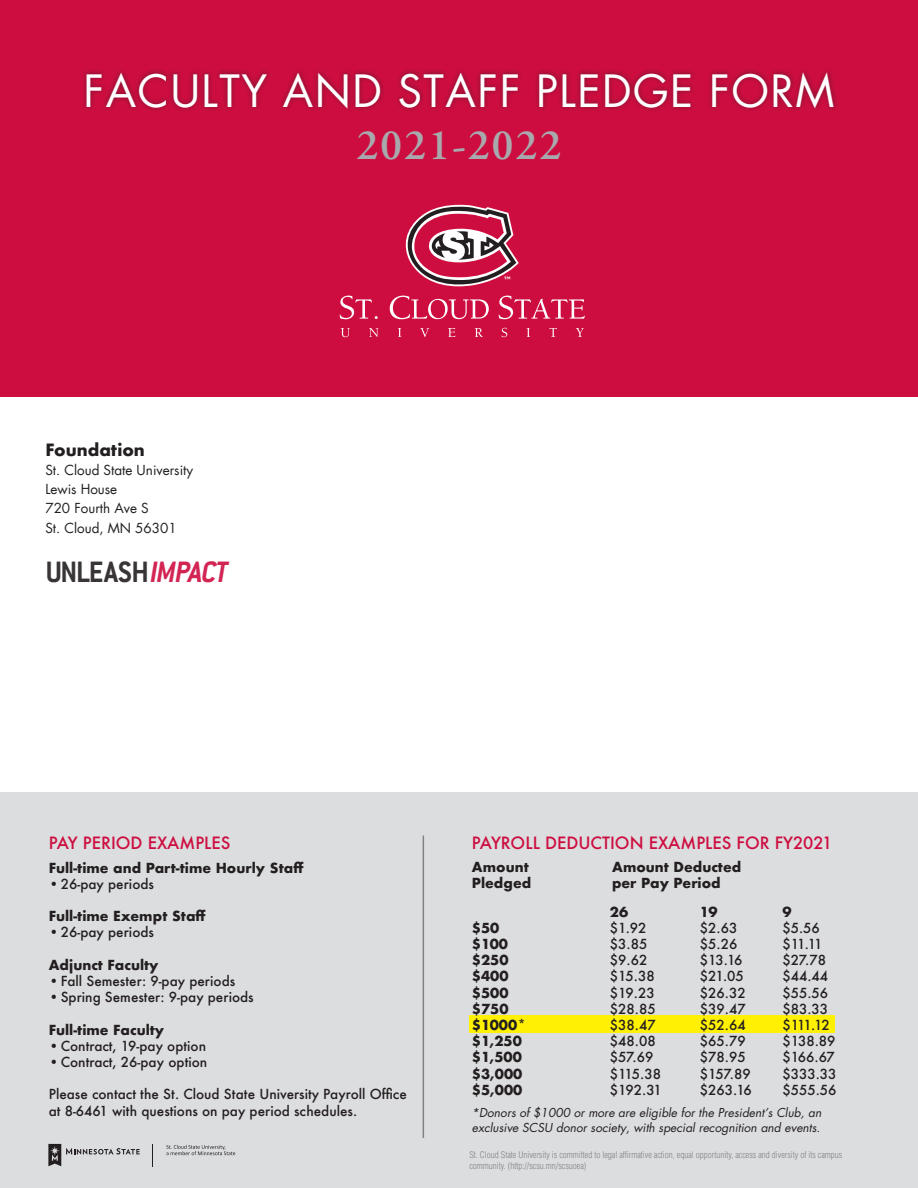
<style>
.page{position:relative;width:918px;height:1188px;background:#fff}
.page>*{position:absolute;margin:0;border:0;box-sizing:border-box;transform-origin:0 0}
.t1{font:43.5px "Futura";letter-spacing:.035em;color:#fff}
.t2{font:600 43.5px "Adobe Garamond Pro";letter-spacing:.04em;color:#a8a9ad}
.t3{font:700 32.4px "Conduit ITC";letter-spacing:-.025em;color:#231f20;scale:.95 1}
.t4{font:500 16.5px "Futura";color:#cd0d40}
.t5{font:700 16.5px "Futura";color:#231f20}
.t6{font:500 13.5px "Futura";color:#231f20}
.t7{font:700 13.5px "Futura";color:#231f20}
.t8{font:13.5px "Futura";color:#231f20}
.t9{font:italic 12px/14.4px "Futura";color:#231f20}
.t10{font:300 condensed 9px/10.8px "Helvetica";color:#808285}
.s1{font-style:italic;color:#cd0d40}
</style>
<div class="page">
<div style="left:0;top:0;width:918px;height:396px;background:#cd0d40"></div>
<svg style="left:405px;top:205px;width:114px;height:81px"></svg>
<svg style="left:340px;top:296px;width:38px;height:23px"></svg>
<svg style="left:390px;top:296px;width:99px;height:23px"></svg>
<svg style="left:499px;top:296px;width:86px;height:23px"></svg>
<svg style="left:341px;top:328px;width:9px;height:9px"></svg>
<svg style="left:369px;top:328px;width:9px;height:9px"></svg>
<svg style="left:398px;top:328px;width:3px;height:9px"></svg>
<svg style="left:420px;top:328px;width:9px;height:9px"></svg>
<svg style="left:448px;top:328px;width:7px;height:9px"></svg>
<svg style="left:475px;top:328px;width:8px;height:9px"></svg>
<svg style="left:502px;top:328px;width:5px;height:9px"></svg>
<svg style="left:527px;top:328px;width:3px;height:9px"></svg>
<svg style="left:549px;top:328px;width:8px;height:9px"></svg>
<svg style="left:576px;top:328px;width:8px;height:9px"></svg>
<div style="left:0;top:792px;width:918px;height:396px;background:#dcdddf"></div>
<div style="left:469px;top:1015px;width:366px;height:18px;background:#fff101"></div>
<hr style="left:423px;top:836px;width:1px;height:302px;background:#808285">
<div style="left:81px;top:66px;width:759px;height:48px;background:#231f20;opacity:.4"></div>
<svg style="left:48px;top:1144px;width:92px;height:22px"></svg>
<svg style="left:166px;top:1145px;width:69px;height:10px"></svg>
<p class="t1" style="left:84px;top:63px;width:752px">FACULTY AND STAFF PLEDGE FORM</p>
<p class="t5" style="left:45px;top:438px;width:101px">Foundation</p>
<p class="t8" style="left:45px;top:461px;width:149px">St. Cloud State University</p>
<p class="t8" style="left:45px;top:481px;width:73px">Lewis House</p>
<p class="t8" style="left:45px;top:500px;width:105px">720 Fourth Ave S</p>
<p class="t8" style="left:45px;top:519px;width:133px">St. Cloud, MN 56301</p>
<h2 class="t3" style="left:45px;top:553px;width:194px">UNLEASH<span class="s1">IMPACT</span></h2>
<p class="t2" style="left:356px;top:120px;width:207px">2021-2022</p>
<p class="t4" style="left:49px;top:832px;width:183px">PAY PERIOD EXAMPLES</p>
<p class="t7" style="left:49px;top:858px;width:256px">Full-time and Part-time Hourly Staff</p>
<p class="t6" style="left:49px;top:874px;width:107px">•26-pay periods</p>
<p class="t7" style="left:49px;top:906px;width:158px">Full-time Exempt Staff</p>
<p class="t6" style="left:49px;top:923px;width:107px">•26-pay periods</p>
<p class="t7" style="left:49px;top:955px;width:111px">Adjunct Faculty</p>
<p class="t6" style="left:49px;top:972px;width:188px">•Fall Semester: 9-pay periods</p>
<p class="t6" style="left:49px;top:988px;width:207px">•Spring Semester: 9-pay periods</p>
<p class="t7" style="left:49px;top:1020px;width:117px">Full-time Faculty</p>
<p class="t6" style="left:49px;top:1036px;width:159px">•Contract, 19-pay option</p>
<p class="t6" style="left:49px;top:1053px;width:160px">•Contract, 26-pay option</p>
<p class="t6" style="left:49px;top:1085px;width:360px">Please contact the St. Cloud State University Payroll Office</p>
<p class="t6" style="left:49px;top:1101px;width:310px">at 8-6461 with questions on pay period schedules.</p>
<p class="t4" style="left:472px;top:832px;width:362px">PAYROLL DEDUCTION EXAMPLES FOR FY2021</p>
<p class="t7" style="left:472px;top:857px;width:58px">Amount</p>
<p class="t7" style="left:612px;top:857px;width:131px">Amount Deducted</p>
<p class="t7" style="left:472px;top:873px;width:61px">Pledged</p>
<p class="t7" style="left:612px;top:873px;width:110px">per Pay Period</p>
<p class="t7" style="left:610px;top:902px;width:20px">26</p>
<p class="t7" style="left:700px;top:902px;width:19px">19</p>
<p class="t7" style="left:782px;top:902px;width:11px">9</p>
<p class="t7" style="left:472px;top:918px;width:29px">$50</p>
<p class="t6" style="left:610px;top:919px;width:38px">$1.92</p>
<p class="t6" style="left:700px;top:919px;width:39px">$2.63</p>
<p class="t6" style="left:782px;top:919px;width:39px">$5.56</p>
<p class="t7" style="left:472px;top:934px;width:38px">$100</p>
<p class="t6" style="left:610px;top:935px;width:39px">$3.85</p>
<p class="t6" style="left:700px;top:935px;width:39px">$5.26</p>
<p class="t6" style="left:782px;top:935px;width:42px">$11.11</p>
<p class="t7" style="left:472px;top:950px;width:38px">$250</p>
<p class="t6" style="left:610px;top:951px;width:39px">$9.62</p>
<p class="t6" style="left:700px;top:951px;width:44px">$13.16</p>
<p class="t6" style="left:782px;top:951px;width:45px">$27.78</p>
<p class="t7" style="left:472px;top:967px;width:38px">$400</p>
<p class="t6" style="left:610px;top:967px;width:46px">$15.38</p>
<p class="t6" style="left:700px;top:967px;width:45px">$21.05</p>
<p class="t6" style="left:782px;top:967px;width:47px">$44.44</p>
<p class="t7" style="left:472px;top:983px;width:38px">$500</p>
<p class="t6" style="left:610px;top:983px;width:46px">$19.23</p>
<p class="t6" style="left:700px;top:983px;width:47px">$26.32</p>
<p class="t6" style="left:782px;top:983px;width:47px">$55.56</p>
<p class="t7" style="left:472px;top:999px;width:38px">$750</p>
<p class="t6" style="left:610px;top:1000px;width:47px">$28.85</p>
<p class="t6" style="left:700px;top:1000px;width:47px">$39.47</p>
<p class="t6" style="left:782px;top:1000px;width:47px">$83.33</p>
<p class="t7" style="left:472px;top:1015px;width:56px">$1000*</p>
<p class="t6" style="left:610px;top:1016px;width:47px">$38.47</p>
<p class="t6" style="left:700px;top:1016px;width:47px">$52.64</p>
<p class="t6" style="left:782px;top:1016px;width:49px">$111.12</p>
<p class="t7" style="left:472px;top:1031px;width:52px">$1,250</p>
<p class="t6" style="left:610px;top:1032px;width:47px">$48.08</p>
<p class="t6" style="left:700px;top:1032px;width:47px">$65.79</p>
<p class="t6" style="left:782px;top:1032px;width:55px">$138.89</p>
<p class="t7" style="left:472px;top:1048px;width:52px">$1,500</p>
<p class="t6" style="left:610px;top:1048px;width:45px">$57.69</p>
<p class="t6" style="left:700px;top:1048px;width:47px">$78.95</p>
<p class="t6" style="left:782px;top:1048px;width:54px">$166.67</p>
<p class="t7" style="left:472px;top:1064px;width:52px">$3,000</p>
<p class="t6" style="left:610px;top:1064px;width:53px">$115.38</p>
<p class="t6" style="left:700px;top:1064px;width:52px">$157.89</p>
<p class="t6" style="left:782px;top:1064px;width:56px">$333.33</p>
<p class="t7" style="left:472px;top:1080px;width:52px">$5,000</p>
<p class="t6" style="left:610px;top:1081px;width:53px">$192.31</p>
<p class="t6" style="left:700px;top:1081px;width:53px">$263.16</p>
<p class="t6" style="left:782px;top:1081px;width:56px">$555.56</p>
<p class="t9" style="left:472px;top:1105px;width:351px">*Donors of $1000 or more are eligible for the President’s Club, an exclusive SCSU donor society, with special recognition and events.</p>
<p class="t10" style="left:469px;top:1149px;width:374px">St. Cloud State University is committed to legal affirmative action, equal opportunity, access and diversity of its campus community. (http://scsu.mn/scsuoea)</p>
</div>
